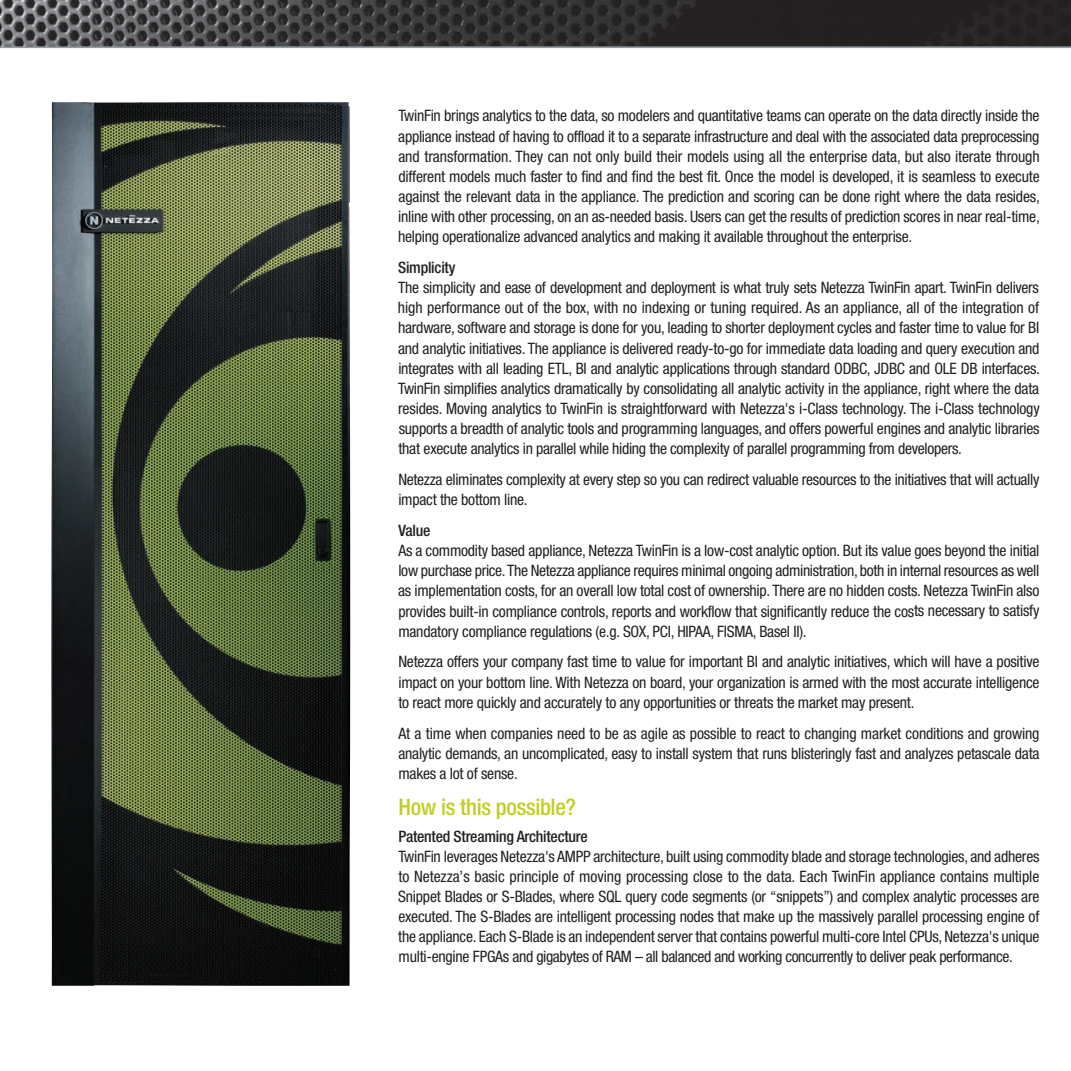
<style>
.page{position:relative;width:1071px;height:1071px;background:#fff}
.page>*{position:absolute;margin:0;border:0;box-sizing:border-box;transform-origin:0 0}
.t1{font:500 condensed 22.75px "Helvetica Neue";letter-spacing:-.015em;color:#c1ce23}
.t2{font:condensed 15.75px/20.1px "Helvetica Neue";letter-spacing:-.015em;color:#231f20;text-align:justify}
.t3{font:500 condensed 15.75px "Helvetica Neue";letter-spacing:-.015em;color:#231f20}
</style>
<div class="page">
<img style="left:0;top:0;width:1071px;height:46px">
<hr style="left:0;top:46px;width:1071px;height:2px;background:#959ca1">
<img style="left:51px;top:102px;width:299px;height:884px">
<p class="t2" style="left:398px;top:106px;width:643px">TwinFin brings analytics to the data, so modelers and quantitative teams can operate on the data directly inside the appliance instead of having to offload it to a separate infrastructure and deal with the associated data preprocessing and transformation. They can not only build their models using all the enterprise data, but also iterate through different models much faster to find and find the best fit. Once the model is developed, it is seamless to execute against the relevant data in the appliance. The prediction and scoring can be done right where the data resides, inline with other processing, on an as-needed basis. Users can get the results of prediction scores in near real-time, helping operationalize advanced analytics and making it available throughout the enterprise.</p>
<p class="t3" style="left:398px;top:258px;width:59px">Simplicity</p>
<p class="t2" style="left:398px;top:277px;width:644px">The simplicity and ease of development and deployment is what truly sets Netezza TwinFin apart. TwinFin delivers high performance out of the box, with no indexing or tuning required. As an appliance, all of the integration of hardware, software and storage is done for you, leading to shorter deployment cycles and faster time to value for BI and analytic initiatives. The appliance is delivered ready-to-go for immediate data loading and query execution and integrates with all leading ETL, BI and analytic applications through standard ODBC, JDBC and OLE DB interfaces.<br>TwinFin simplifies analytics dramatically by consolidating all analytic activity in the appliance, right where the data resides. Moving analytics to TwinFin is straightforward with Netezza's i-Class technology. The i-Class technology supports a breadth of analytic tools and programming languages, and offers powerful engines and analytic libraries that execute analytics in parallel while hiding the complexity of parallel programming from developers.</p>
<p class="t2" style="left:398px;top:469px;width:643px">Netezza eliminates complexity at every step so you can redirect valuable resources to the initiatives that will actually impact the bottom line.</p>
<p class="t3" style="left:398px;top:521px;width:33px">Value</p>
<p class="t2" style="left:398px;top:540px;width:643px">As a commodity based appliance, Netezza TwinFin is a low-cost analytic option. But its value goes beyond the initial low purchase price. The Netezza appliance requires minimal ongoing administration, both in internal resources as well as implementation costs, for an overall low total cost of ownership. There are no hidden costs. Netezza TwinFin also provides built-in compliance controls, reports and workflow that significantly reduce the costs necessary to satisfy mandatory compliance regulations (e.g. SOX, PCI, HIPAA, FISMA, Basel II).</p>
<p class="t2" style="left:398px;top:652px;width:643px">Netezza offers your company fast time to value for important BI and analytic initiatives, which will have a positive impact on your bottom line. With Netezza on board, your organization is armed with the most accurate intelligence to react more quickly and accurately to any opportunities or threats the market may present.</p>
<p class="t2" style="left:398px;top:723px;width:643px">At a time when companies need to be as agile as possible to react to changing market conditions and growing analytic demands, an uncomplicated, easy to install system that runs blisteringly fast and analyzes petascale data makes a lot of sense.</p>
<h1 class="t1" style="left:398px;top:794px;width:179px">How is this possible?</h1>
<p class="t3" style="left:398px;top:827px;width:191px">Patented Streaming Architecture</p>
<p class="t2" style="left:398px;top:846px;width:643px">TwinFin leverages Netezza's AMPP architecture, built using commodity blade and storage technologies, and adheres to Netezza’s basic principle of moving processing close to the data. Each TwinFin appliance contains multiple Snippet Blades or S-Blades, where SQL query code segments (or “snippets”) and complex analytic processes are executed. The S-Blades are intelligent processing nodes that make up the massively parallel processing engine of the appliance. Each S-Blade is an independent server that contains powerful multi-core Intel CPUs, Netezza's unique multi-engine FPGAs and gigabytes of RAM – all balanced and working concurrently to deliver peak performance.</p>
</div>
